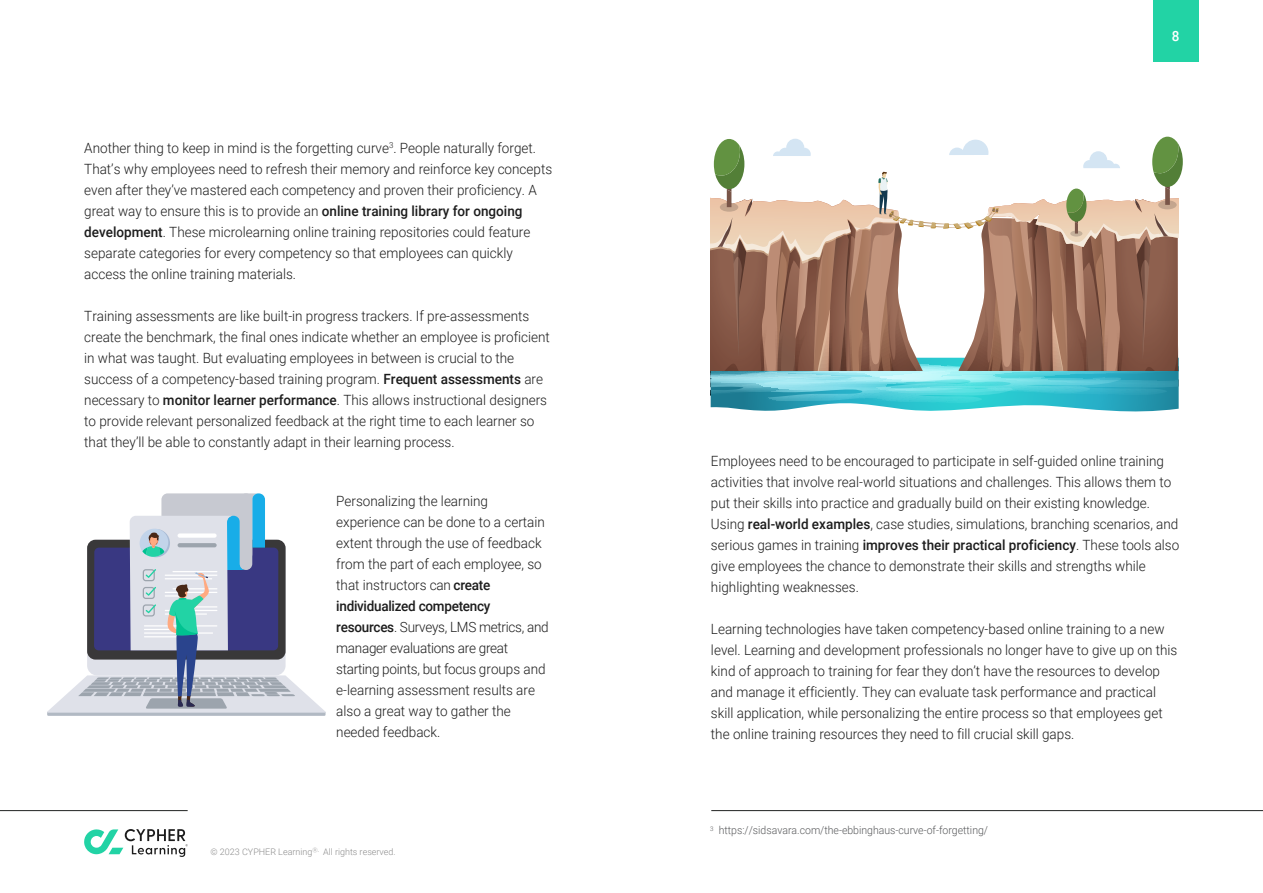
<style>
.page{position:relative;width:1263px;height:893px;background:#fff}
.page>*{position:absolute;margin:0;border:0;box-sizing:border-box;transform-origin:0 0}
.t1{font:300 14.1px/21px "Roboto";color:#1c1c1c;scale:.96 1}
.t2{font:500 14.1px "Roboto";color:#fff;scale:.96 1}
.t3{font:300 10.95px "Roboto";color:#58595b;scale:.96 1}
.t4{font:300 9px "Roboto";color:#8c8c8c}
.s1{font-weight:500}
</style>
<div class="page">
<div style="left:1153px;top:0;width:45px;height:62px;background:#22d3a5"></div>
<hr style="left:711px;top:810px;width:552px;height:1px;background:#212322">
<svg style="left:47px;top:493px;width:279px;height:223px"></svg>
<hr style="left:0;top:810px;width:188px;height:1px;background:#212322">
<svg style="left:84px;top:829px;width:104px;height:28px"></svg>
<svg style="left:711px;top:137px;width:472px;height:275px"></svg>
<p class="t1" style="left:84px;top:137px;width:489px">Another thing to keep in mind is the forgetting curve<sup>3</sup>. People naturally forget.<br>That’s why employees need to refresh their memory and reinforce key concepts even after they’ve mastered each competency and proven their proficiency. A great way to ensure this is to provide an <span class="s1">online training library for ongoing development</span>. These microlearning online training repositories could feature separate categories for every competency so that employees can quickly access the online training materials.</p>
<p class="t1" style="left:84px;top:305px;width:487px">Training assessments are like built-in progress trackers. If pre-assessments create the benchmark, the final ones indicate whether an employee is proficient in what was taught. But evaluating employees in between is crucial to the success of a competency-based training program. <span class="s1">Frequent assessments</span> are necessary to <span class="s1">monitor learner performance</span>. This allows instructional designers to provide relevant personalized feedback at the right time to each learner so that they’ll be able to constantly adapt in their learning process.</p>
<p class="t1" style="left:336px;top:489px;width:223px">Personalizing the learning experience can be done to a certain extent through the use of feedback from the part of each employee, so that instructors can <span class="s1">create individualized competency resources</span>. Surveys, LMS metrics, and manager evaluations are great starting points, but focus groups and e-learning assessment results are also a great way to gather the needed feedback.</p>
<p class="t4" style="left:211px;top:845px;width:187px">© 2023 CYPHER Learning<sup>Ⓡ.</sup> All rights reserved.</p>
<p class="t2" style="left:1172px;top:26px;width:9px">8</p>
<p class="t1" style="left:711px;top:449px;width:489px">Employees need to be encouraged to participate in self-guided online training activities that involve real-world situations and challenges. This allows them to put their skills into practice and gradually build on their existing knowledge.<br>Using <span class="s1">real-world examples</span>, case studies, simulations, branching scenarios, and serious games in training <span class="s1">improves their practical proficiency</span>. These tools also give employees the chance to demonstrate their skills and strengths while highlighting weaknesses.</p>
<p class="t1" style="left:711px;top:617px;width:487px">Learning technologies have taken competency-based online training to a new level. Learning and development professionals no longer have to give up on this kind of approach to training for fear they don’t have the resources to develop and manage it efficiently. They can evaluate task performance and practical skill application, while personalizing the entire process so that employees get the online training resources they need to fill crucial skill gaps.</p>
<p class="t3" style="left:710px;top:823px;width:291px"><sup>3</sup> https://sidsavara.com/the-ebbinghaus-curve-of-forgetting/</p>
</div>
